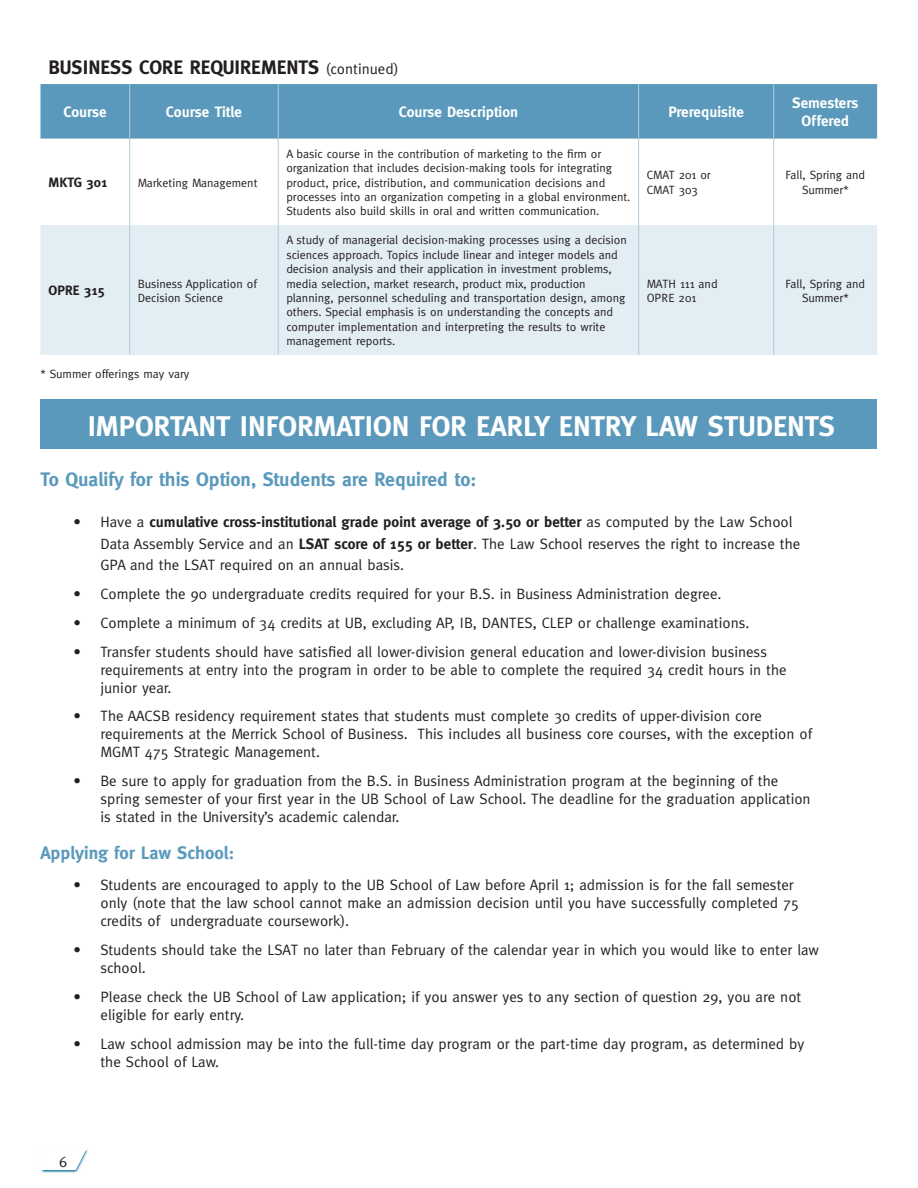
<style>
.page{position:relative;width:918px;height:1188px;background:#fff}
.page>*{position:absolute;margin:0;border:0;box-sizing:border-box;transform-origin:0 0}
.t1{font:700 28.5px "Meta";color:#fff}
.t2{font:700 19.5px "Meta";color:#5a99bb}
.t3{font:700 19.5px "Meta";color:#231f20}
.t4{font:700 18px "Meta";color:#5a99bb}
.t5{font:15px/18px "Meta";color:#231f20}
.t6{font:700 15px/18px "Meta";color:#fff;text-align:center}
.t7{font:700 13.5px "Meta";color:#231f20}
.t8{font:12px/14.4px "Meta";color:#231f20}
.s1{font-weight:400;font-size:15px}
.s2{font-weight:700}
</style>
<div class="page">
<img style="left:41px;top:1149px;width:47px;height:24px">
<svg style="left:41px;top:1149px;width:46px;height:21px"></svg>
<div style="left:40px;top:400px;width:838px;height:49px;background:#5a99bb"></div>
<div style="left:40px;top:84px;width:837px;height:55px;background:#5a99bb"></div>
<div style="left:40px;top:225px;width:837px;height:130px;background:#e3edf4"></div>
<hr style="left:129px;top:84px;width:1px;height:55px;background:#b1cddf">
<hr style="left:278px;top:84px;width:1px;height:55px;background:#b1cddf">
<hr style="left:638px;top:84px;width:1px;height:55px;background:#b1cddf">
<hr style="left:773px;top:84px;width:1px;height:55px;background:#b1cddf">
<hr style="left:129px;top:139px;width:1px;height:86px;background:#b1cddf">
<hr style="left:278px;top:139px;width:1px;height:86px;background:#b1cddf">
<hr style="left:638px;top:139px;width:1px;height:86px;background:#b1cddf">
<hr style="left:773px;top:139px;width:1px;height:86px;background:#b1cddf">
<hr style="left:129px;top:225px;width:1px;height:130px;background:#b1cddf">
<hr style="left:278px;top:225px;width:1px;height:130px;background:#b1cddf">
<hr style="left:638px;top:225px;width:1px;height:130px;background:#b1cddf">
<hr style="left:773px;top:225px;width:1px;height:130px;background:#b1cddf">
<p class="t3" style="left:49px;top:56px;width:351px">BUSINESS CORE REQUIREMENTS <span class="s1">(continued)</span></p>
<p class="t6" style="left:63px;top:103px;width:45px">Course</p>
<p class="t6" style="left:166px;top:103px;width:78px">Course Title</p>
<p class="t6" style="left:399px;top:103px;width:121px">Course Description</p>
<p class="t6" style="left:668px;top:103px;width:77px">Prerequisite</p>
<p class="t6" style="left:792px;top:94px;width:68px">Semesters<br>Offered</p>
<p class="t7" style="left:49px;top:175px;width:60px">MKTG 301</p>
<p class="t8" style="left:138px;top:175px;width:121px">Marketing Management</p>
<p class="t7" style="left:49px;top:283px;width:58px">OPRE 315</p>
<p class="t8" style="left:138px;top:276px;width:121px">Business Application of<br>Decision Science</p>
<p class="t8" style="left:40px;top:367px;width:150px">* Summer offerings may vary</p>
<p class="t8" style="left:286px;top:146px;width:346px">A basic course in the contribution of marketing to the firm or organization that includes decision-making tools for integrating product, price, distribution, and communication decisions and processes into an organization competing in a global environment.<br>Students also build skills in oral and written communication.</p>
<p class="t8" style="left:286px;top:233px;width:342px">A study of managerial decision-making processes using a decision sciences approach. Topics include linear and integer models and decision analysis and their application in investment problems, media selection, market research, product mix, production planning, personnel scheduling and transportation design, among others. Special emphasis is on understanding the concepts and computer implementation and interpreting the results to write management reports.</p>
<p class="t8" style="left:647px;top:168px;width:66px">CMAT 201 or</p>
<p class="t8" style="left:647px;top:182px;width:53px">CMAT 303</p>
<p class="t8" style="left:647px;top:276px;width:72px">MATH 111 and</p>
<p class="t8" style="left:647px;top:290px;width:51px">OPRE 201</p>
<p class="t8" style="left:786px;top:168px;width:81px;text-align:center">Fall, Spring and<br>Summer*</p>
<p class="t8" style="left:786px;top:276px;width:81px;text-align:center">Fall, Spring and<br>Summer*</p>
<p class="t1" style="left:88px;top:409px;width:749px">IMPORTANT INFORMATION FOR EARLY ENTRY LAW STUDENTS</p>
<p class="t2" style="left:40px;top:468px;width:437px">To Qualify for this Option, Students are Required to:</p>
<p class="t5" style="left:100px;top:511px;width:701px;line-height:21.6px;text-indent:-27px">• Have a <span class="s2">cumulative cross-institutional grade point average of 3.50 or better</span> as computed by the Law School<br>Data Assembly Service and an <span class="s2">LSAT score of 155 or better</span>. The Law School reserves the right to increase the<br>GPA and the LSAT required on an annual basis.</p>
<p class="t5" style="left:74px;top:585px;width:650px">• Complete the 90 undergraduate credits required for your B.S. in Business Administration degree.</p>
<p class="t5" style="left:74px;top:613px;width:677px">• Complete a minimum of 34 credits at UB, excluding AP, IB, DANTES, CLEP or challenge examinations.</p>
<p class="t5" style="left:100px;top:642px;width:688px;text-indent:-27px">• Transfer students should have satisfied all lower-division general education and lower-division business requirements at entry into the program in order to be able to complete the required 34 credit hours in the junior year.</p>
<p class="t5" style="left:100px;top:707px;width:713px;text-indent:-27px">• The AACSB residency requirement states that students must complete 30 credits of upper-division core requirements at the Merrick School of Business. This includes all business core courses, with the exception of<br>MGMT 475 Strategic Management.</p>
<p class="t5" style="left:100px;top:772px;width:712px;text-indent:-27px">• Be sure to apply for graduation from the B.S. in Business Administration program at the beginning of the spring semester of your first year in the UB School of Law School. The deadline for the graduation application is stated in the University’s academic calendar.</p>
<p class="t4" style="left:40px;top:842px;width:195px">Applying for Law School:</p>
<p class="t5" style="left:100px;top:876px;width:700px;text-indent:-27px">• Students are encouraged to apply to the UB School of Law before April 1; admission is for the fall semester only (note that the law school cannot make an admission decision until you have successfully completed 75 credits of undergraduate coursework).</p>
<p class="t5" style="left:100px;top:941px;width:720px;text-indent:-27px">• Students should take the LSAT no later than February of the calendar year in which you would like to enter law school.</p>
<p class="t5" style="left:100px;top:987px;width:702px;text-indent:-27px">• Please check the UB School of Law application; if you answer yes to any section of question 29, you are not eligible for early entry.</p>
<p class="t5" style="left:100px;top:1034px;width:705px;text-indent:-27px">• Law school admission may be into the full-time day program or the part-time day program, as determined by the School of Law.</p>
<p class="t5" style="left:59px;top:1152px;width:10px">6</p>
</div>
